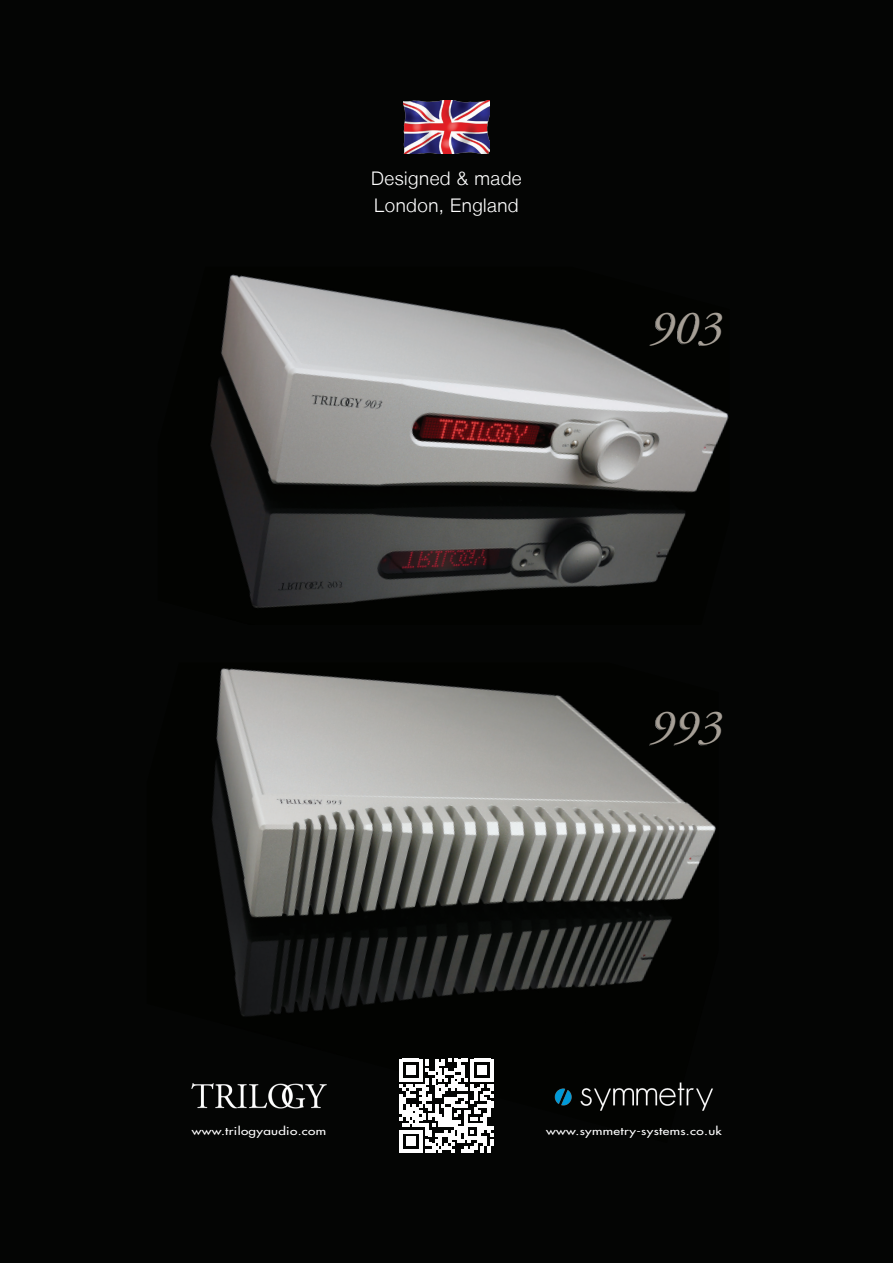
<style>
.page{position:relative;width:893px;height:1263px;background:#040504}
.page>*{position:absolute;margin:0;border:0;box-sizing:border-box;transform-origin:0 0}
.t1{font:italic 47.4px "Adobe Garamond Pro";letter-spacing:.02em;color:#a69f96}
.t2{font:300 18.75px/27px "Helvetica Neue LT";letter-spacing:.025em;color:#fff}
.t3{font:10.8px "Futura";letter-spacing:.025em;color:#fff;scale:1.25 1}
</style>
<div class="page">
<img style="left:192px;top:668px;width:524px;height:475px">
<img style="left:403px;top:100px;width:87px;height:54px">
<div style="left:650px;top:712px;width:73px;height:33px;background:#231f20;opacity:.75"></div>
<img style="left:211px;top:274px;width:518px;height:334px">
<div style="left:650px;top:313px;width:73px;height:33px;background:#231f20;opacity:.75"></div>
<img style="left:191px;top:1084px;width:137px;height:25px">
<img style="left:544px;top:1081px;width:172px;height:31px">
<svg style="left:400px;top:1059px;width:93px;height:93px"></svg>
<h2 class="t2" style="left:371px;top:164px;width:152px">Designed &amp; made<br>London, England</h2>
<h1 class="t1" style="left:650px;top:300px;width:74px">903</h1>
<h1 class="t1" style="left:650px;top:699px;width:74px">993</h1>
<p class="t3" style="left:192px;top:1124px;width:109px">www.trilogyaudio.com</p>
<p class="t3" style="left:546px;top:1124px;width:142px">www.symmetry-systems.co.uk</p>
</div>
